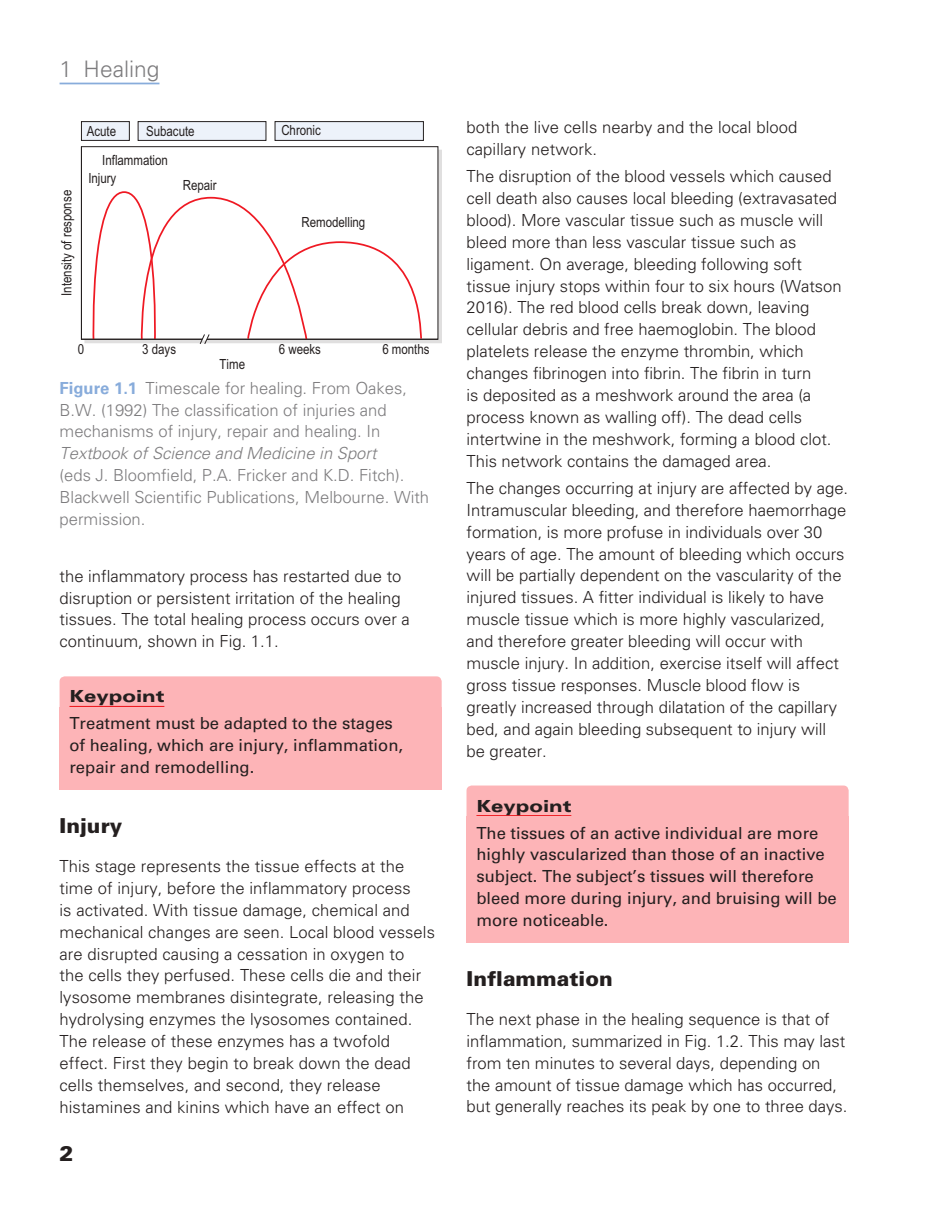
<style>
.page{position:relative;width:938px;height:1221px;background:#fff}
.page>*{position:absolute;margin:0;border:0;box-sizing:border-box;transform-origin:0 0}
.t1{font:300 22.75px "Univers LT Std";color:#7d7c7e}
.t2{font:900 21px "Univers LT Std";color:#241f1f}
.t3{font:900 20.65px "Univers LT Std";color:#241f1f}
.t4{font:300 16.62px/21.9px "Univers LT Std";color:#241f1f}
.t5{font:16.62px/21.9px "Univers LT Std";color:#241f1f}
.t6{font:300 16.62px/21.9px "Univers LT Std";color:#7d7c7e}
.t7{font:italic 300 16.62px "Univers LT Std";color:#7d7c7e}
.t8{font:900 expanded 16.62px "Univers LT Std";color:#241f1f}
.t9{font:14px "Arial Narrow";color:#241f1f}
.s1{font-weight:700;color:#88acdb}
</style>
<div class="page">
<hr style="left:60px;top:83px;width:99px;height:1px;background:#88acdb">
<div style="left:466px;top:785px;width:382px;height:31px;background:#fdb4b7"></div>
<hr style="left:476px;top:815px;width:95px;height:1px;background:#ef1d23">
<div style="left:466px;top:816px;width:382px;height:126px;background:#fdb4b7"></div>
<div style="left:60px;top:676px;width:381px;height:31px;background:#fdb4b7"></div>
<hr style="left:69px;top:706px;width:95px;height:1px;background:#ef1d23">
<div style="left:60px;top:707px;width:381px;height:82px;background:#fdb4b7"></div>
<svg style="left:81px;top:121px;width:343px;height:20px;background:#d7dbe1"></svg>
<svg style="left:80px;top:146px;width:359px;height:194px"></svg>
<svg style="left:90px;top:190px;width:333px;height:154px"></svg>
<h1 class="t1" style="left:60px;top:60px;width:101px">1 Healing</h1>
<p class="t9" style="left:87px;top:126px;width:31px">Acute</p>
<p class="t9" style="left:146px;top:126px;width:50px">Subacute</p>
<p class="t9" style="left:281px;top:125px;width:41px">Chronic</p>
<p class="t9" style="left:62px;top:296px;width:107px;rotate:-90deg">Intensity of response</p>
<p class="t9" style="left:102px;top:155px;width:67px">Inflammation</p>
<p class="t9" style="left:88px;top:173px;width:30px">Injury</p>
<p class="t9" style="left:183px;top:180px;width:35px">Repair</p>
<p class="t9" style="left:301px;top:217px;width:65px">Remodelling</p>
<p class="t9" style="left:78px;top:344px;width:8px">0</p>
<p class="t9" style="left:142px;top:344px;width:35px">3 days</p>
<p class="t9" style="left:279px;top:344px;width:44px">6 weeks</p>
<p class="t9" style="left:382px;top:344px;width:49px">6 months</p>
<p class="t9" style="left:219px;top:359px;width:27px">Time</p>
<p class="t6" style="left:60px;top:378px;width:349px"><span class="s1">Figure 1.1</span> Timescale for healing. From Oakes,<br>B.W. (1992) The classification of injuries and mechanisms of injury, repair and healing. In</p>
<p class="t7" style="left:60px;top:447px;width:318px">Textbook of Science and Medicine in Sport</p>
<p class="t6" style="left:60px;top:465px;width:371px">(eds J. Bloomfield, P.A. Fricker and K.D. Fitch).<br>Blackwell Scientific Publications, Melbourne. With permission.</p>
<p class="t4" style="left:60px;top:566px;width:352px">the inflammatory process has restarted due to disruption or persistent irritation of the healing tissues. The total healing process occurs over a continuum, shown in Fig. 1.1.</p>
<p class="t8" style="left:69px;top:687px;width:96px">Keypoint</p>
<p class="t5" style="left:69px;top:713px;width:335px">Treatment must be adapted to the stages of healing, which are injury, inflammation, repair and remodelling.</p>
<p class="t3" style="left:60px;top:818px;width:64px">Injury</p>
<p class="t4" style="left:60px;top:856px;width:377px">This stage represents the tissue effects at the time of injury, before the inflammatory process<br>is activated. With tissue damage, chemical and mechanical changes are seen. Local blood vessels are disrupted causing a cessation in oxygen to<br>the cells they perfused. These cells die and their lysosome membranes disintegrate, releasing the hydrolysing enzymes the lysosomes contained.<br>The release of these enzymes has a twofold effect. First they begin to break down the dead cells themselves, and second, they release histamines and kinins which have an effect on</p>
<p class="t2" style="left:60px;top:1145px;width:16px">2</p>
<p class="t4" style="left:466px;top:117px;width:332px">both the live cells nearby and the local blood capillary network.</p>
<p class="t4" style="left:466px;top:166px;width:377px">The disruption of the blood vessels which caused cell death also causes local bleeding (extravasated blood). More vascular tissue such as muscle will bleed more than less vascular tissue such as ligament. On average, bleeding following soft tissue injury stops within four to six hours (Watson 2016). The red blood cells break down, leaving cellular debris and free haemoglobin. The blood platelets release the enzyme thrombin, which changes fibrinogen into fibrin. The fibrin in turn<br>is deposited as a meshwork around the area (a process known as walling off). The dead cells intertwine in the meshwork, forming a blood clot.<br>This network contains the damaged area.</p>
<p class="t4" style="left:466px;top:478px;width:383px">The changes occurring at injury are affected by age.<br>Intramuscular bleeding, and therefore haemorrhage formation, is more profuse in individuals over 30 years of age. The amount of bleeding which occurs will be partially dependent on the vascularity of the injured tissues. A fitter individual is likely to have muscle tissue which is more highly vascularized, and therefore greater bleeding will occur with muscle injury. In addition, exercise itself will affect gross tissue responses. Muscle blood flow is greatly increased through dilatation of the capillary bed, and again bleeding subsequent to injury will be greater.</p>
<p class="t8" style="left:476px;top:796px;width:96px">Keypoint</p>
<p class="t5" style="left:476px;top:822px;width:362px">The tissues of an active individual are more highly vascularized than those of an inactive subject. The subject’s tissues will therefore bleed more during injury, and bruising will be more noticeable.</p>
<p class="t3" style="left:466px;top:970px;width:148px">Inflammation</p>
<p class="t4" style="left:466px;top:1009px;width:382px">The next phase in the healing sequence is that of inflammation, summarized in Fig. 1.2. This may last from ten minutes to several days, depending on the amount of tissue damage which has occurred, but generally reaches its peak by one to three days.</p>
</div>
